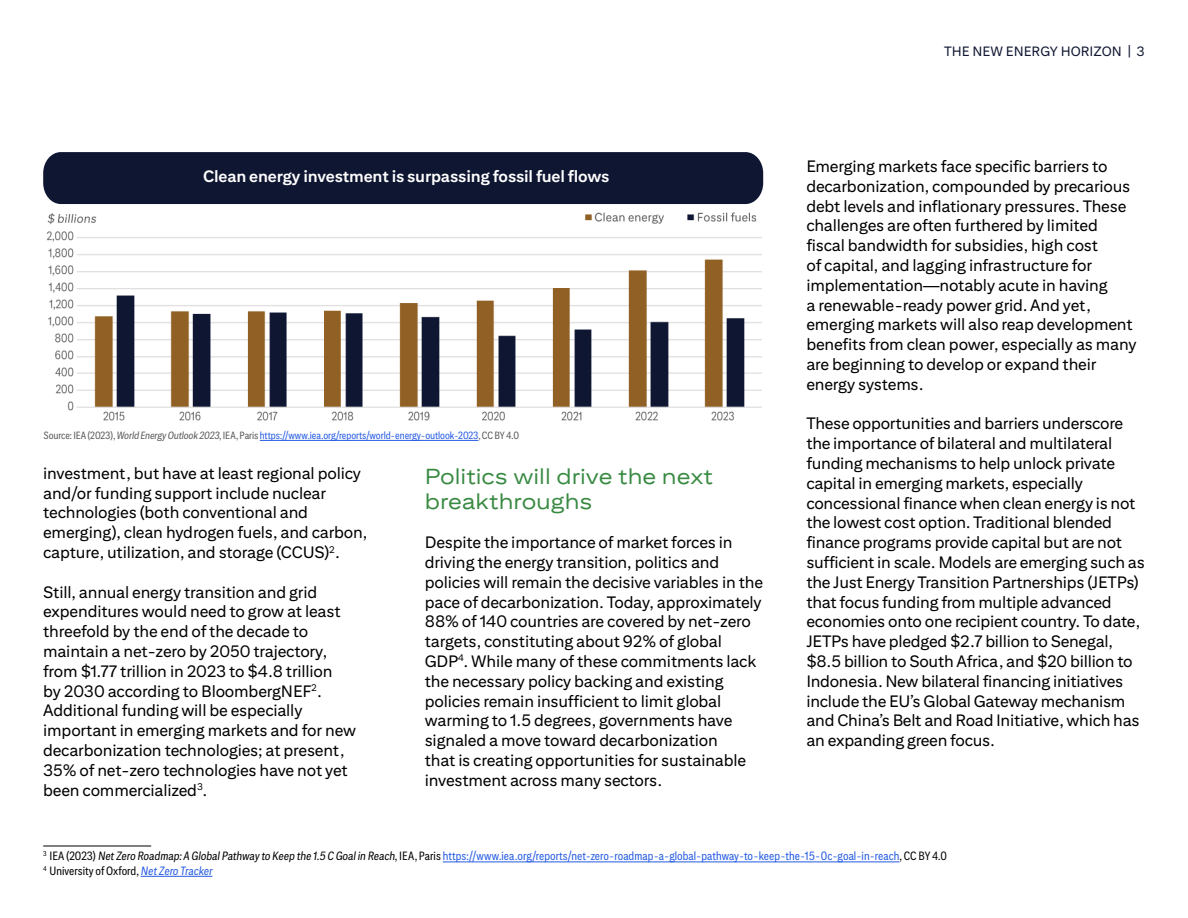
<style>
.page{position:relative;width:1188px;height:918px;background:#fff}
.page>*{position:absolute;margin:0;border:0;box-sizing:border-box;transform-origin:0 0}
.t1{font:21.75px/24.8px "Citi Sans Display";color:#388a42}
.body_text{font:16.5px/19.8px "Citi Sans Text";letter-spacing:-.015em;color:#000}
.body_text-2{font:700 16.5px "Citi Sans Text";letter-spacing:-.01em;color:#fff}
.t2{font:13.5px "Citi Sans Text";color:#0f1632}
.footnote{font:condensed 12px "Citi Sans";color:#255be3}
.footnote-2{font:condensed 12px "Citi Sans";color:#000}
.body_text-3{font:condensed 10.5px "Citi Sans";letter-spacing:-.01em;color:#255be3}
.t3{font:condensed 7.05px "Citi Sans";color:#000}
.s1{color:#5a5a5a}
.s2{font-style:italic;color:#5a5a5a}
.s3{color:#000}
.s4{font-style:italic;color:#000}
.s5{font-style:italic;color:#255be3}
</style>
<div class="page">
<hr style="left:43px;top:846px;width:108px;height:1px;background:#000">
<hr style="left:443px;top:862px;width:456px;height:1px;background:#255be3">
<hr style="left:141px;top:876px;width:71px;height:1px;background:#255be3">
<div style="left:43px;top:152px;width:720px;height:52px;background:#0f1632"></div>
<hr style="left:260px;top:440px;width:218px;height:1px;background:#255be3">
<img style="left:46px;top:212px;width:716px;height:209px">
<p class="body_text-2" style="left:203px;top:166px;width:408px">Clean energy investment is surpassing fossil fuel flows</p>
<p class="body_text-3" style="left:44px;top:429px;width:477px"><span class="s1">Source: IEA (2023),</span> <span class="s2">World Energy Outlook 2023</span><span class="s1">, IEA, Paris</span>https://www.iea.org/reports/world-energy-outlook-2023<span class="s1">, CC BY 4.0</span></p>
<p class="body_text" style="left:43px;top:463px;width:326px">investment, but have at least regional policy and/or funding support include nuclear technologies (both conventional and emerging), clean hydrogen fuels, and carbon, capture, utilization, and storage (CCUS)<sup>2</sup>.</p>
<p class="body_text" style="left:43px;top:582px;width:314px">Still, annual energy transition and grid expenditures would need to grow at least threefold by the end of the decade to maintain a net-zero by 2050 trajectory, from $1.77 trillion in 2023 to $4.8 trillion<br>by 2030 according to BloombergNEF<sup>2</sup>.<br>Additional funding will be especially important in emerging markets and for new decarbonization technologies; at present, 35% of net-zero technologies have not yet been commercialized<sup>3</sup>.</p>
<p class="t1" style="left:425px;top:463px;width:290px">Politics will drive the next breakthroughs</p>
<p class="body_text" style="left:425px;top:532px;width:340px">Despite the importance of market forces in driving the energy transition, politics and policies will remain the decisive variables in the pace of decarbonization. Today, approximately 88% of 140 countries are covered by net-zero targets, constituting about 92% of global GDP<sup>4</sup>. While many of these commitments lack</p>
<p class="body_text" style="left:425px;top:671px;width:323px">the necessary policy backing and existing policies remain insufficient to limit global warming to 1.5 degrees, governments have signaled a move toward decarbonization that is creating opportunities for sustainable investment across many sectors.</p>
<p class="t2" style="left:944px;top:43px;width:202px">THE NEW ENERGY HORIZON | 3</p>
<p class="body_text" style="left:806px;top:156px;width:332px">Emerging markets face specific barriers to decarbonization, compounded by precarious debt levels and inflationary pressures. These challenges are often furthered by limited fiscal bandwidth for subsidies, high cost<br>of capital, and lagging infrastructure for implementation—notably acute in having<br>a renewable-ready power grid. And yet, emerging markets will also reap development benefits from clean power, especially as many are beginning to develop or expand their energy systems.</p>
<p class="body_text" style="left:806px;top:413px;width:340px">These opportunities and barriers underscore the importance of bilateral and multilateral funding mechanisms to help unlock private capital in emerging markets, especially concessional finance when clean energy is not the lowest cost option. Traditional blended finance programs provide capital but are not sufficient in scale. Models are emerging such as the Just Energy Transition Partnerships (JETPs) that focus funding from multiple advanced economies onto one recipient country. To date, JETPs have pledged $2.7 billion to Senegal, $8.5 billion to South Africa, and $20 billion to Indonesia. New bilateral financing initiatives include the EU’s Global Gateway mechanism and China’s Belt and Road Initiative, which has an expanding green focus.</p>
<p class="footnote" style="left:43px;top:849px;width:905px"><sup>3</sup> <span class="s3">IEA (2023)</span> <span class="s4">Net Zero Roadmap: A Global Pathway to Keep the 1.5 C Goal in Reach</span><span class="s3">, IEA, Paris</span>https://www.iea.org/reports/net-zero-roadmap-a-global-pathway-to-keep-the-15-0c-goal-in-reach<span class="s3">, CC BY 4.0</span></p>
<p class="t3" style="left:43px;top:864px;width:5px">4</p>
<p class="footnote-2" style="left:50px;top:864px;width:164px">University of Oxford,<span class="s5">Net Zero Tracker</span></p>
</div>
